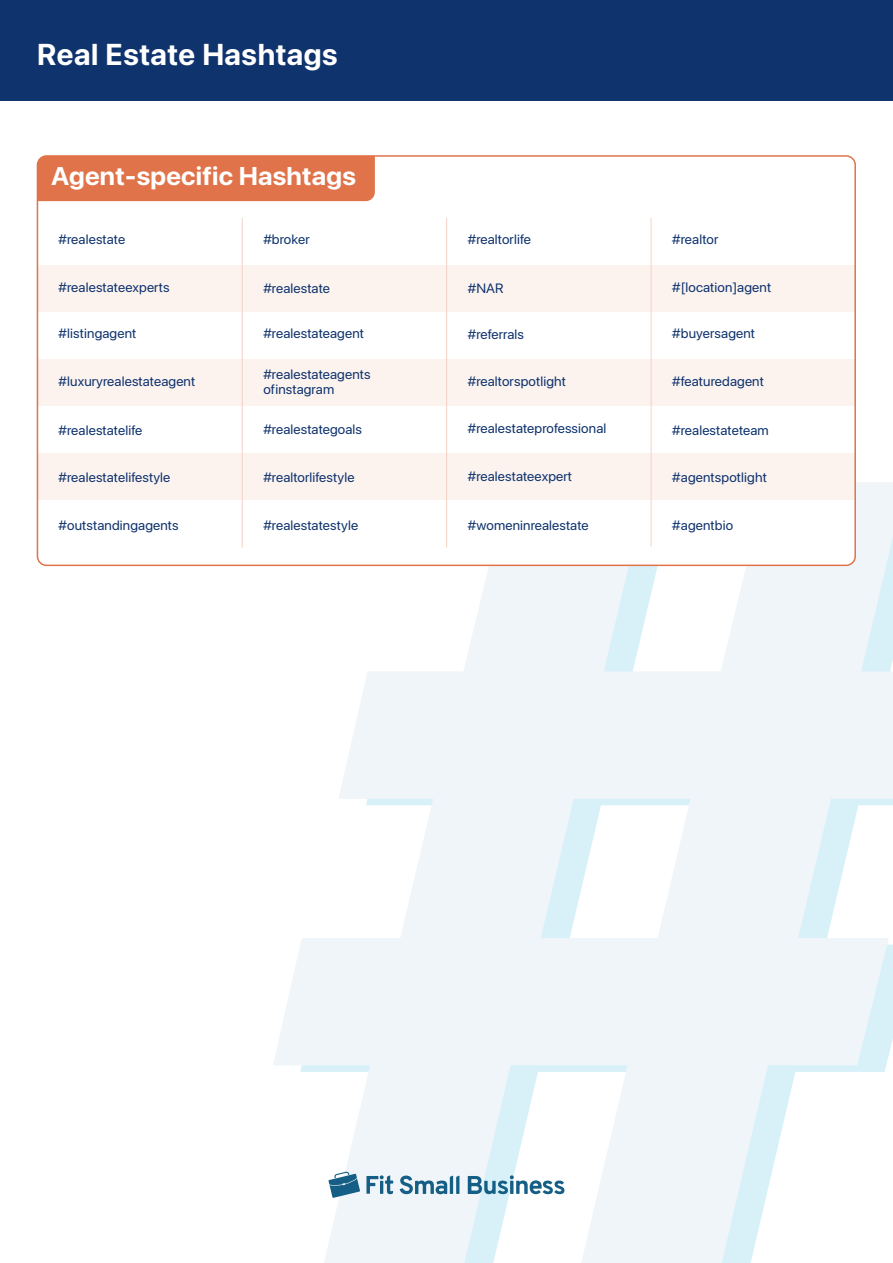
<style>
.page{position:relative;width:893px;height:1263px;background:#fff}
.page>*{position:absolute;margin:0;border:0;box-sizing:border-box;transform-origin:0 0}
.t1{font:30px "SF Pro";letter-spacing:.02em;color:#fff}
.t2{font:700 25.5px "SF Pro Display";letter-spacing:.01em;color:#fff}
.t3{font:13.5px/15px "SF Pro Display";letter-spacing:.01em;color:#0f336d}
</style>
<div class="page">
<div style="left:0;top:0;width:893px;height:100px;background:#0f336d"></div>
<svg style="left:273px;top:482px;width:620px;height:781px;fill:#eff5f9"></svg>
<div style="left:37px;top:156px;width:818px;height:409px;background:#fff;border-radius:9px"></div>
<div style="left:37px;top:265px;width:818px;height:47px;background:#fcf3ef"></div>
<div style="left:37px;top:359px;width:818px;height:47px;background:#fcf3ef"></div>
<div style="left:37px;top:453px;width:818px;height:47px;background:#fcf3ef"></div>
<div style="left:37px;top:158px;width:338px;height:43px;background:#e0734a"></div>
<hr style="left:242px;top:218px;width:1px;height:329px;background:#f5d1c3">
<hr style="left:446px;top:218px;width:1px;height:329px;background:#f5d1c3">
<hr style="left:651px;top:218px;width:1px;height:329px;background:#f5d1c3">
<div style="left:37px;top:155px;width:819px;height:411px;border:2px solid #e0734a;border-radius:9px"></div>
<svg style="left:328px;top:1171px;width:32px;height:27px"></svg>
<svg style="left:366px;top:1175px;width:27px;height:19px"></svg>
<svg style="left:400px;top:1175px;width:59px;height:19px"></svg>
<svg style="left:468px;top:1175px;width:96px;height:19px"></svg>
<h1 class="t1" style="left:37px;top:37px;width:302px">Real Estate Hashtags</h1>
<h2 class="t2" style="left:51px;top:162px;width:306px">Agent-specific Hashtags</h2>
<p class="t3" style="left:59px;top:232px;width:68px">#realestate</p>
<p class="t3" style="left:59px;top:280px;width:112px">#realestateexperts</p>
<p class="t3" style="left:59px;top:326px;width:79px">#listingagent</p>
<p class="t3" style="left:59px;top:374px;width:138px">#luxuryrealestateagent</p>
<p class="t3" style="left:59px;top:423px;width:85px">#realestatelife</p>
<p class="t3" style="left:59px;top:470px;width:113px">#realestatelifestyle</p>
<p class="t3" style="left:59px;top:517px;width:122px">#outstandingagents</p>
<p class="t3" style="left:263px;top:232px;width:48px">#broker</p>
<p class="t3" style="left:263px;top:281px;width:68px">#realestate</p>
<p class="t3" style="left:263px;top:326px;width:102px">#realestateagent</p>
<p class="t3" style="left:263px;top:367px;width:109px">#realestateagents ofinstagram</p>
<p class="t3" style="left:263px;top:422px;width:100px">#realestategoals</p>
<p class="t3" style="left:263px;top:470px;width:93px">#realtorlifestyle</p>
<p class="t3" style="left:263px;top:517px;width:96px">#realestatestyle</p>
<p class="t3" style="left:468px;top:232px;width:65px">#realtorlife</p>
<p class="t3" style="left:468px;top:281px;width:37px">#NAR</p>
<p class="t3" style="left:672px;top:232px;width:48px">#realtor</p>
<p class="t3" style="left:672px;top:280px;width:100px">#[location]agent</p>
<p class="t3" style="left:468px;top:327px;width:58px">#referrals</p>
<p class="t3" style="left:672px;top:326px;width:84px">#buyersagent</p>
<p class="t3" style="left:672px;top:374px;width:93px">#featuredagent</p>
<p class="t3" style="left:672px;top:423px;width:98px">#realestateteam</p>
<p class="t3" style="left:468px;top:373px;width:100px">#realtorspotlight</p>
<p class="t3" style="left:468px;top:421px;width:140px">#realestateprofessional</p>
<p class="t3" style="left:468px;top:469px;width:106px">#realestateexpert</p>
<p class="t3" style="left:468px;top:517px;width:122px">#womeninrealestate</p>
<p class="t3" style="left:672px;top:470px;width:96px">#agentspotlight</p>
<p class="t3" style="left:672px;top:517px;width:62px">#agentbio</p>
</div>
